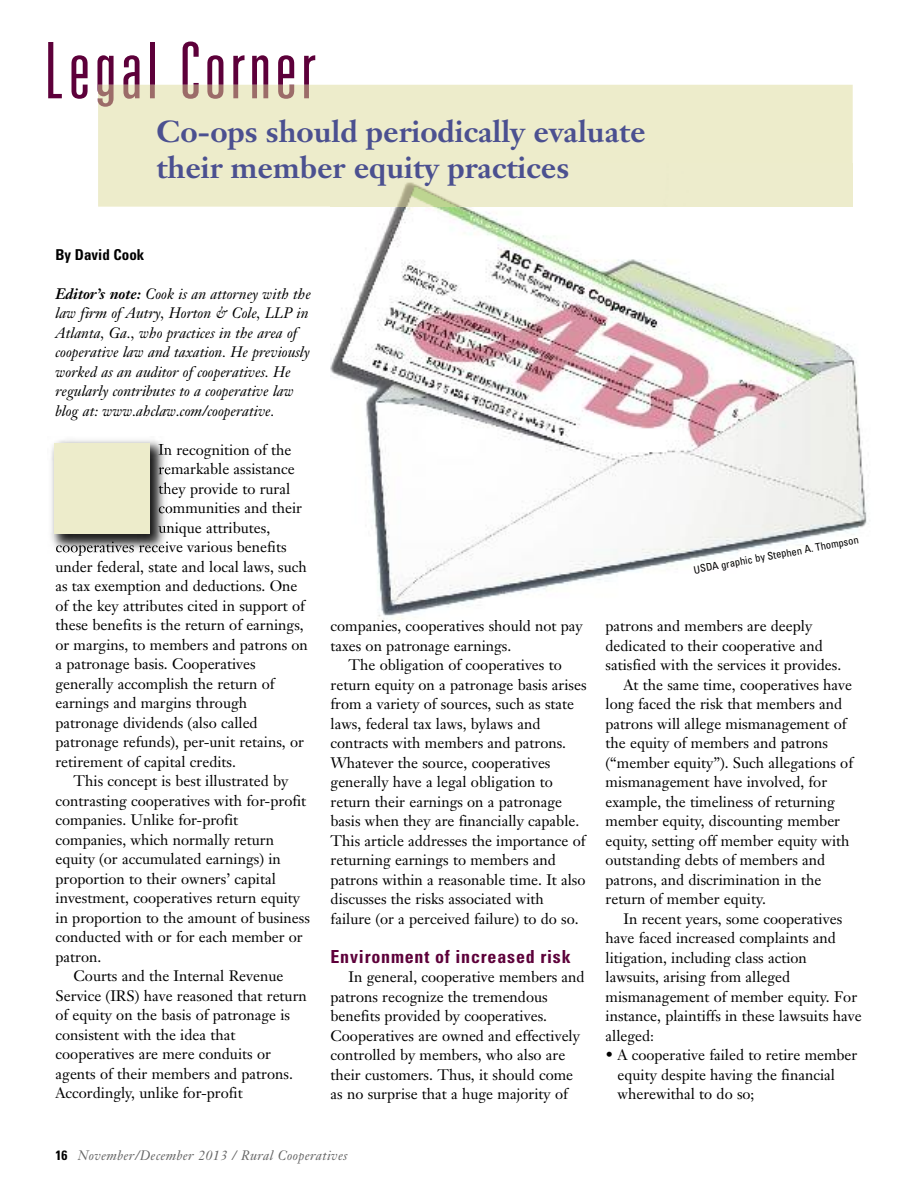
<style>
.page{position:relative;width:918px;height:1188px;background:#fff}
.page>*{position:absolute;margin:0;border:0;box-sizing:border-box;transform-origin:0 0}
.t1{font:300 ultra-condensed 78px "Univers";letter-spacing:.055em;color:#5d003a}
.t2{font:700 30px/36px "Janson Text";color:#4b5090}
.t3{font:700 condensed 18px "Univers";letter-spacing:.045em;color:#5d003a}
.t4{font:15px/19.5px "Janson Text";color:#000}
.t5{font:italic 15px/19.5px "Janson Text";color:#000}
.t6{font:700 condensed 15px "Univers";color:#000}
.t7{font:italic 13.5px "Janson Text";letter-spacing:.025em;color:#666}
.t8{font:condensed 10.5px "Univers";color:#000}
.s1{font-weight:700}
.s2{font-family:"Univers";font-weight:700;font-style:normal;font-stretch:condensed;color:#000}
</style>
<div class="page">
<img style="left:51px;top:440px;width:118px;height:113px">
<img style="left:159px;top:444px;width:10px;height:14px">
<svg style="left:159px;top:465px;width:10px;height:9px"></svg>
<img style="left:159px;top:482px;width:10px;height:15px">
<svg style="left:159px;top:506px;width:10px;height:7px"></svg>
<svg style="left:158px;top:524px;width:11px;height:12px"></svg>
<img style="left:56px;top:544px;width:58px;height:10px">
<div style="left:54px;top:443px;width:95px;height:91px;background:#edeccb"></div>
<img style="left:330px;top:207px;width:540px;height:413px">
<div style="left:98px;top:85px;width:755px;height:122px;background:#edeccb"></div>
<div style="left:330px;top:164px;width:523px;height:43px;background:#edeccc"></div>
<svg style="left:98px;top:85px;width:217px;height:22px;background:#daceb4"></svg>
<h1 class="t1" style="left:44px;top:42px;width:275px">Legal Corner</h1>
<h2 class="t2" style="left:157px;top:116px;width:491px">Co-ops should periodically evaluate their member equity practices</h2>
<p class="t6" style="left:56px;top:249px;width:90px">By David Cook</p>
<p class="t5" style="left:55px;top:285px;width:257px"><span class="s1">Editor’s note:</span> Cook is an attorney with the law firm of Autry, Horton &amp; Cole, LLP in Atlanta, Ga., who practices in the area of cooperative law and taxation. He previously worked as an auditor of cooperatives. He regularly contributes to a cooperative law blog at: www.ahclaw.com/cooperative.</p>
<p class="t4" style="left:158px;top:441px;width:135px">In recognition of the</p>
<p class="t4" style="left:158px;top:461px;width:138px">remarkable assistance</p>
<p class="t4" style="left:158px;top:480px;width:133px">they provide to rural</p>
<p class="t4" style="left:158px;top:500px;width:145px">communities and their</p>
<p class="t4" style="left:158px;top:519px;width:113px">unique attributes,</p>
<p class="t4" style="left:55px;top:539px;width:233px">cooperatives receive various benefits</p>
<p class="t4" style="left:55px;top:558px;width:253px">under federal, state and local laws, such</p>
<p class="t4" style="left:55px;top:578px;width:244px">as tax exemption and deductions. One</p>
<p class="t4" style="left:55px;top:597px;width:251px">of the key attributes cited in support of</p>
<p class="t4" style="left:55px;top:617px;width:250px">these benefits is the return of earnings,</p>
<p class="t4" style="left:55px;top:636px;width:254px">or margins, to members and patrons on</p>
<p class="t4" style="left:55px;top:656px;width:202px">a patronage basis. Cooperatives</p>
<p class="t4" style="left:55px;top:675px;width:220px">generally accomplish the return of</p>
<p class="t4" style="left:55px;top:695px;width:193px">earnings and margins through</p>
<p class="t4" style="left:55px;top:714px;width:204px">patronage dividends (also called</p>
<p class="t4" style="left:55px;top:734px;width:250px">patronage refunds), per-unit retains, or</p>
<p class="t4" style="left:55px;top:753px;width:182px">retirement of capital credits.</p>
<p class="t4" style="left:74px;top:773px;width:216px">This concept is best illustrated by</p>
<p class="t4" style="left:55px;top:792px;width:252px">contrasting cooperatives with for-profit</p>
<p class="t4" style="left:55px;top:812px;width:184px">companies. Unlike for-profit</p>
<p class="t4" style="left:55px;top:831px;width:220px">companies, which normally return</p>
<p class="t4" style="left:56px;top:851px;width:227px">equity (or accumulated earnings) in</p>
<p class="t4" style="left:56px;top:870px;width:222px">proportion to their owners’ capital</p>
<p class="t4" style="left:56px;top:890px;width:246px">investment, cooperatives return equity</p>
<p class="t4" style="left:56px;top:909px;width:256px">in proportion to the amount of business</p>
<p class="t4" style="left:56px;top:929px;width:249px">conducted with or for each member or</p>
<p class="t4" style="left:56px;top:948px;width:47px">patron.</p>
<p class="t4" style="left:74px;top:968px;width:211px">Courts and the Internal Revenue</p>
<p class="t4" style="left:56px;top:987px;width:253px">Service (IRS) have reasoned that return</p>
<p class="t4" style="left:56px;top:1007px;width:236px">of equity on the basis of patronage is</p>
<p class="t4" style="left:56px;top:1026px;width:181px">consistent with the idea that</p>
<p class="t4" style="left:56px;top:1046px;width:217px">cooperatives are mere conduits or</p>
<p class="t4" style="left:56px;top:1065px;width:239px">agents of their members and patrons.</p>
<p class="t4" style="left:56px;top:1085px;width:189px">Accordingly, unlike for-profit</p>
<p class="t4" style="left:331px;top:618px;width:254px">companies, cooperatives should not pay taxes on patronage earnings.</p>
<p class="t4" style="left:331px;top:657px;width:258px;text-indent:18px">The obligation of cooperatives to return equity on a patronage basis arises from a variety of sources, such as state laws, federal tax laws, bylaws and contracts with members and patrons.<br>Whatever the source, cooperatives generally have a legal obligation to return their earnings on a patronage basis when they are financially capable.<br>This article addresses the importance of returning earnings to members and patrons within a reasonable time. It also discusses the risks associated with failure (or a perceived failure) to do so.</p>
<p class="t3" style="left:330px;top:950px;width:242px">Environment of increased risk</p>
<p class="t4" style="left:331px;top:969px;width:256px;text-indent:18px">In general, cooperative members and patrons recognize the tremendous benefits provided by cooperatives.<br>Cooperatives are owned and effectively controlled by members, who also are their customers. Thus, it should come as no surprise that a huge majority of</p>
<p class="t7" style="left:56px;top:1150px;width:293px"><span class="s2">16</span> November/December 2013 / Rural Cooperatives</p>
<p class="t8" style="left:693px;top:565px;width:169px;rotate:-10deg">USDA graphic by Stephen A. Thompson</p>
<p class="t4" style="left:606px;top:618px;width:208px">patrons and members are deeply</p>
<p class="t4" style="left:606px;top:637px;width:219px">dedicated to their cooperative and</p>
<p class="t4" style="left:606px;top:657px;width:237px">satisfied with the services it provides.</p>
<p class="t4" style="left:624px;top:676px;width:230px">At the same time, cooperatives have</p>
<p class="t4" style="left:606px;top:696px;width:238px">long faced the risk that members and</p>
<p class="t4" style="left:606px;top:715px;width:242px">patrons will allege mismanagement of</p>
<p class="t4" style="left:606px;top:735px;width:224px">the equity of members and patrons</p>
<p class="t4" style="left:606px;top:754px;width:249px">(“member equity”). Such allegations of</p>
<p class="t4" style="left:606px;top:774px;width:223px">mismanagement have involved, for</p>
<p class="t4" style="left:606px;top:793px;width:231px">example, the timeliness of returning</p>
<p class="t4" style="left:606px;top:813px;width:236px">member equity, discounting member</p>
<p class="t4" style="left:606px;top:832px;width:245px">equity, setting off member equity with</p>
<p class="t4" style="left:606px;top:852px;width:221px">outstanding debts of members and</p>
<p class="t4" style="left:606px;top:871px;width:217px">patrons, and discrimination in the</p>
<p class="t4" style="left:606px;top:891px;width:162px">return of member equity.</p>
<p class="t4" style="left:624px;top:910px;width:220px">In recent years, some cooperatives</p>
<p class="t4" style="left:606px;top:930px;width:232px">have faced increased complaints and</p>
<p class="t4" style="left:606px;top:949px;width:203px">litigation, including class action</p>
<p class="t4" style="left:606px;top:969px;width:186px">lawsuits, arising from alleged</p>
<p class="t4" style="left:606px;top:988px;width:253px">mismanagement of member equity. For</p>
<p class="t4" style="left:606px;top:1008px;width:258px">instance, plaintiffs in these lawsuits have</p>
<p class="t4" style="left:606px;top:1027px;width:50px">alleged:</p>
<p class="t4" style="left:618px;top:1047px;width:241px;text-indent:-12px">• A cooperative failed to retire member equity despite having the financial wherewithal to do so;</p>
</div>
